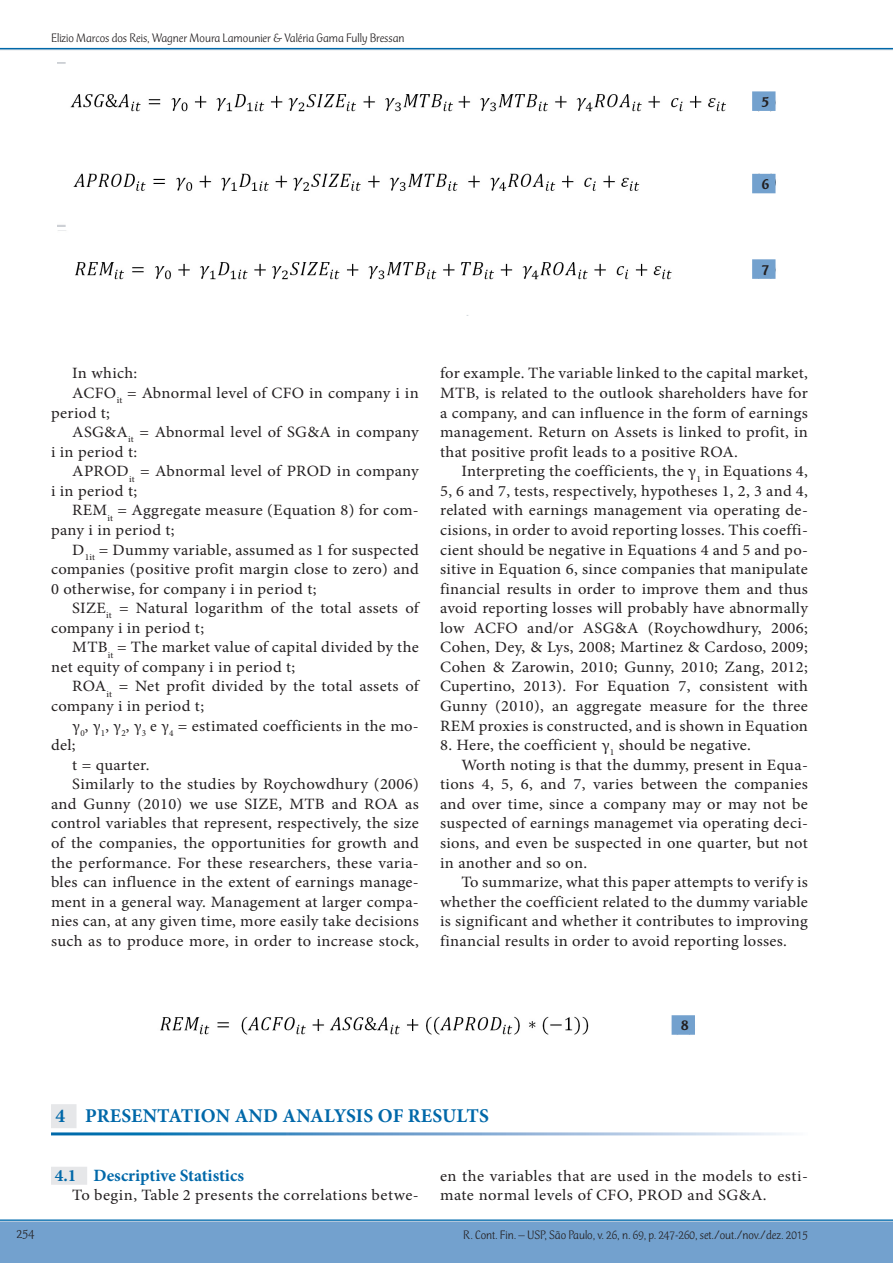
<style>
.page{position:relative;width:893px;height:1263px;background:#fff}
.page>*{position:absolute;margin:0;border:0;box-sizing:border-box;transform-origin:0 0}
._02-Sub-Peso_1{font:700 19.5px "Minion Pro";letter-spacing:.01em;color:#0068a9}
._02-Sub-Peso_2{font:700 17.25px "Minion Pro";color:#0068a9}
._02-Text-miolo{font:15.75px/19.5px "Minion Pro";letter-spacing:.02em;color:#231f20;scale:1.05 1}
._02-Text-miolo-2{font:15.75px/19.5px "Minion Pro";letter-spacing:.02em;color:#231f20}
._03-Text-Fórmula{font:500 15px "CT Mercurius Std";color:#231f20}
.t1{font:300 13.5px "CT Mercurius Std";color:#231f20}
.t2{font:300 12.75px "CT Mercurius Std";color:#231f20}
</style>
<div class="page">
<hr style="left:0;top:49px;width:893px;height:1px;background:#e6e7e9">
<hr style="left:0;top:48px;width:893px;height:1px;background:#0068a9">
<div style="left:0;top:1221px;width:893px;height:42px;background:#73a1ce"></div>
<hr style="left:0;top:1219px;width:893px;height:2px;background:#1c7bb7">
<img style="left:160px;top:1015px;width:512px;height:20px">
<div style="left:672px;top:1015px;width:23px;height:20px;background:#73a1ce"></div>
<img style="left:57px;top:173px;width:719px;height:53px">
<img style="left:75px;top:259px;width:701px;height:57px">
<div style="left:752px;top:174px;width:23px;height:19px;background:#73a1ce"></div>
<div style="left:752px;top:259px;width:23px;height:20px;background:#73a1ce"></div>
<div style="left:51px;top:1104px;width:26px;height:24px;background:#e6e7e9"></div>
<div style="left:51px;top:1167px;width:36px;height:18px;background:#e6e7e9"></div>
<img style="left:57px;top:63px;width:719px;height:49px">
<div style="left:752px;top:91px;width:23px;height:20px;background:#73a1ce"></div>
<p class="t2" style="left:51px;top:32px;width:355px">Elizio Marcos dos Reis, Wagner Moura Lamounier &amp; Valéria Gama Fully Bressan</p>
<p class="_03-Text-Fórmula" style="left:762px;top:94px;width:9px">5</p>
<p class="_03-Text-Fórmula" style="left:762px;top:176px;width:9px">6</p>
<p class="_03-Text-Fórmula" style="left:762px;top:261px;width:9px">7</p>
<p class="_02-Text-miolo" style="left:72px;top:364px;width:63px">In which:</p>
<p class="_02-Text-miolo" style="left:51px;top:383px;width:352px;text-indent:21px">ACFO<sub>it</sub> = Abnormal level of CFO in company i in period t;</p>
<p class="_02-Text-miolo" style="left:51px;top:422px;width:352px;text-indent:21px">ASG&amp;A<sub>it</sub> = Abnormal level of SG&amp;A in company i in period t:</p>
<p class="_02-Text-miolo" style="left:51px;top:462px;width:352px;text-indent:21px">APROD<sub>it</sub> = Abnormal level of PROD in company i in period t;</p>
<p class="_02-Text-miolo" style="left:51px;top:501px;width:352px;text-indent:21px">REM<sub>it</sub> = Aggregate measure (Equation 8) for com&shy;pany i in period t;</p>
<p class="_02-Text-miolo" style="left:51px;top:540px;width:352px;text-align:justify;text-indent:21px">D<sub>1it</sub> = Dummy variable, assumed as 1 for suspected companies (positive profit margin close to zero) and 0 otherwise, for company i in period t;</p>
<p class="_02-Text-miolo" style="left:51px;top:598px;width:352px;text-indent:21px">SIZE<sub>it</sub> = Natural logarithm of the total assets of company i in period t;</p>
<p class="_02-Text-miolo" style="left:51px;top:638px;width:352px;text-indent:21px">MTB<sub>it</sub> = The market value of capital divided by the net equity of company i in period t;</p>
<p class="_02-Text-miolo" style="left:51px;top:677px;width:352px;text-indent:21px">ROA<sub>it</sub> = Net profit divided by the total assets of company i in period t;</p>
<p class="_02-Text-miolo-2" style="left:51px;top:716px;width:369px;text-indent:21px">γ<sub>0</sub>, γ<sub>1</sub>, γ<sub>2</sub>, γ<sub>3</sub> e γ<sub>4</sub> = estimated coefficients in the mo&shy;del;</p>
<p class="_02-Text-miolo" style="left:72px;top:755px;width:75px">t = quarter.</p>
<p class="_02-Text-miolo" style="left:51px;top:774px;width:352px;text-align:justify;text-indent:21px">Similarly to the studies by Roychowdhury (2006) and Gunny (2010) we use SIZE, MTB and ROA as control variables that represent, respectively, the size of the companies, the opportunities for growth and the performance. For these researchers, these varia&shy;bles can influence in the extent of earnings manage&shy;ment in a general way. Management at larger compa&shy;nies can, at any given time, more easily take decisions such as to produce more, in order to increase stock,</p>
<p class="_02-Text-miolo" style="left:440px;top:364px;width:352px;text-align:justify">for example. The variable linked to the capital market, MTB, is related to the outlook shareholders have for a company, and can influence in the form of earnings management. Return on Assets is linked to profit, in that positive profit leads to a positive ROA.</p>
<p class="_02-Text-miolo" style="left:440px;top:462px;width:352px;text-align:justify;text-indent:21px">Interpreting the coefficients, the γ<sub>1</sub> in Equations 4, 5, 6 and 7, tests, respectively, hypotheses 1, 2, 3 and 4, related with earnings management via operating de&shy;cisions, in order to avoid reporting losses. This coeffi&shy;cient should be negative in Equations 4 and 5 and po&shy;sitive in Equation 6, since companies that manipulate financial results in order to improve them and thus avoid reporting losses will probably have abnormally low ACFO and/or ASG&amp;A (Roychowdhury, 2006; Cohen, Dey, &amp; Lys, 2008; Martinez &amp; Cardoso, 2009; Cohen &amp; Zarowin, 2010; Gunny, 2010; Zang, 2012; Cupertino, 2013). For Equation 7, consistent with Gunny (2010), an aggregate measure for the three REM proxies is constructed, and is shown in Equation</p>
<p class="_02-Text-miolo" style="left:440px;top:735px;width:298px">8. Here, the coefficient γ<sub>1</sub> should be negative.</p>
<p class="_02-Text-miolo" style="left:440px;top:755px;width:352px;text-align:justify;text-indent:21px">Worth noting is that the dummy, present in Equa&shy;tions 4, 5, 6, and 7, varies between the companies and over time, since a company may or may not be suspected of earnings managemet via operating deci&shy;sions, and even be suspected in one quarter, but not in another and so on.</p>
<p class="_02-Text-miolo" style="left:440px;top:872px;width:352px;text-align:justify;text-indent:21px">To summarize, what this paper attempts to verify is whether the coefficient related to the dummy variable is significant and whether it contributes to improving financial results in order to avoid reporting losses.</p>
<p class="_03-Text-Fórmula" style="left:681px;top:1017px;width:9px">8</p>
<p class="_02-Sub-Peso_1" style="left:55px;top:1102px;width:435px">4 PRESENTATION AND ANALYSIS OF RESULTS</p>
<p class="_02-Sub-Peso_2" style="left:55px;top:1163px;width:191px">4.1 Descriptive Statistics</p>
<p class="_02-Text-miolo" style="left:72px;top:1185px;width:332px">To begin, Table 2 presents the correlations betwe-</p>
<p class="_02-Text-miolo" style="left:440px;top:1166px;width:352px">en the variables that are used in the models to esti&shy;mate normal levels of CFO, PROD and SG&amp;A.</p>
<p class="t1" style="left:17px;top:1227px;width:19px">254</p>
<p class="t2" style="left:463px;top:1228px;width:346px">R. Cont. Fin. – USP, São Paulo, v. 26, n. 69, p. 247-260, set./out./nov./dez. 2015</p>
</div>
